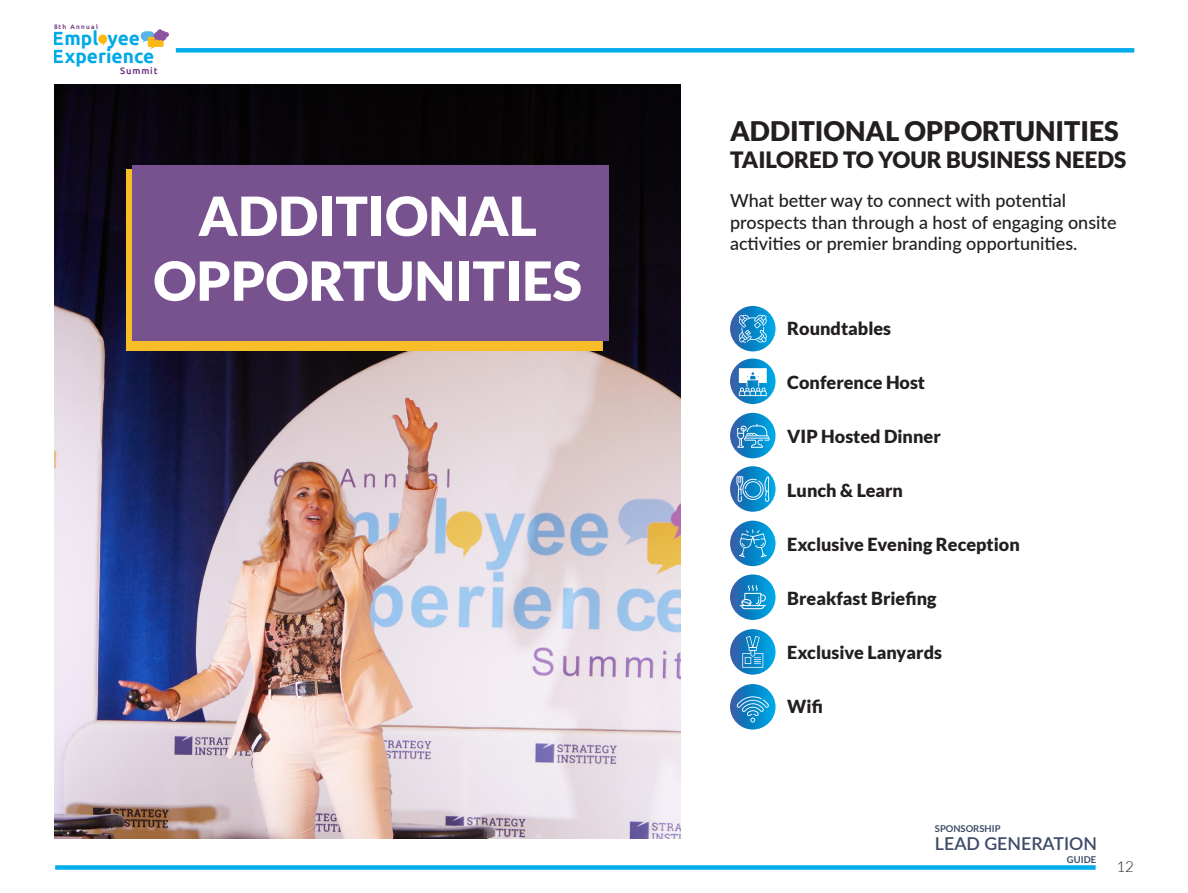
<style>
.page{position:relative;width:1188px;height:893px;background:#fff}
.page>*{position:absolute;margin:0;border:0;box-sizing:border-box;transform-origin:0 0}
.t1{font:900 54px "Lato";color:#fff}
.t2{font:900 27px "Lato";color:#231f20}
.t3{font:900 22.5px "Lato";color:#231f20}
.t4{font:700 19.05px/18px "Ubuntu";color:#00aae7}
.t5{font:500 18px/21.6px "Lato";color:#231f20}
.t6{font:900 18px "Lato";color:#231f20}
.t7{font:600 17.7px "Lato";color:#3e4b68}
.t8{font:300 15px "Lato";color:#201d1d}
.t9{font:700 9.45px "Lato";color:#3e4b68}
.t10{font:500 9.3px "Ubuntu";letter-spacing:.1em;color:#652b7c}
.t11{font:500 6.45px "Ubuntu";letter-spacing:.2em;color:#652b7c}
</style>
<div class="page">
<svg style="left:98px;top:35px;width:9px;height:11px"></svg>
<svg style="left:141px;top:29px;width:28px;height:20px"></svg>
<div style="left:176px;top:48px;width:958px;height:5px;background:#00acea"></div>
<div style="left:55px;top:865px;width:1041px;height:5px;background:#00acea"></div>
<img style="left:55px;top:85px;width:625px;height:754px">
<div style="left:127px;top:169px;width:476px;height:182px;background:#f7be29"></div>
<div style="left:132px;top:165px;width:477px;height:175px;background:#78528f"></div>
<svg style="left:730px;top:306px;width:46px;height:45px"></svg>
<svg style="left:739px;top:315px;width:28px;height:28px"></svg>
<svg style="left:730px;top:359px;width:46px;height:45px"></svg>
<svg style="left:739px;top:368px;width:28px;height:28px"></svg>
<svg style="left:730px;top:466px;width:46px;height:46px"></svg>
<svg style="left:736px;top:476px;width:33px;height:26px"></svg>
<svg style="left:730px;top:574px;width:46px;height:46px"></svg>
<svg style="left:740px;top:585px;width:26px;height:24px"></svg>
<svg style="left:730px;top:629px;width:46px;height:46px"></svg>
<svg style="left:742px;top:636px;width:21px;height:32px"></svg>
<svg style="left:730px;top:684px;width:46px;height:46px"></svg>
<svg style="left:737px;top:696px;width:32px;height:26px"></svg>
<svg style="left:730px;top:521px;width:46px;height:45px"></svg>
<svg style="left:739px;top:529px;width:28px;height:28px"></svg>
<svg style="left:730px;top:413px;width:46px;height:45px"></svg>
<svg style="left:737px;top:424px;width:33px;height:24px"></svg>
<p class="t11" style="left:54px;top:22px;width:45px">8th Annual</p>
<p class="t4" style="left:53px;top:29px;width:103px">Empl yee<br>Experience</p>
<p class="t10" style="left:120px;top:65px;width:39px">Summit</p>
<p class="t1" style="left:198px;top:185px;width:340px">ADDITIONAL</p>
<p class="t1" style="left:153px;top:249px;width:430px">OPPORTUNITIES</p>
<p class="t2" style="left:730px;top:115px;width:390px">ADDITIONAL OPPORTUNITIES</p>
<p class="t3" style="left:730px;top:147px;width:398px">TAILORED TO YOUR BUSINESS NEEDS</p>
<p class="t5" style="left:730px;top:189px;width:338px">What better way to connect with potential</p>
<p class="t5" style="left:730px;top:210px;width:388px">prospects than through a host of engaging onsite activities or premier branding opportunities.</p>
<p class="t6" style="left:787px;top:318px;width:105px">Roundtables</p>
<p class="t6" style="left:787px;top:372px;width:139px">Conference Host</p>
<p class="t6" style="left:787px;top:426px;width:155px">VIP Hosted Dinner</p>
<p class="t6" style="left:787px;top:480px;width:117px">Lunch &amp; Learn</p>
<p class="t6" style="left:787px;top:534px;width:234px">Exclusive Evening Reception</p>
<p class="t6" style="left:787px;top:588px;width:151px">Breakfast Briefing</p>
<p class="t6" style="left:787px;top:642px;width:156px">Exclusive Lanyards</p>
<p class="t6" style="left:787px;top:696px;width:37px">Wifi</p>
<p class="t9" style="left:935px;top:823px;width:67px">SPONSORSHIP</p>
<p class="t7" style="left:935px;top:831px;width:164px">LEAD GENERATION</p>
<p class="t9" style="left:1067px;top:854px;width:31px">GUIDE</p>
<p class="t8" style="left:1117px;top:859px;width:19px">12</p>
</div>
